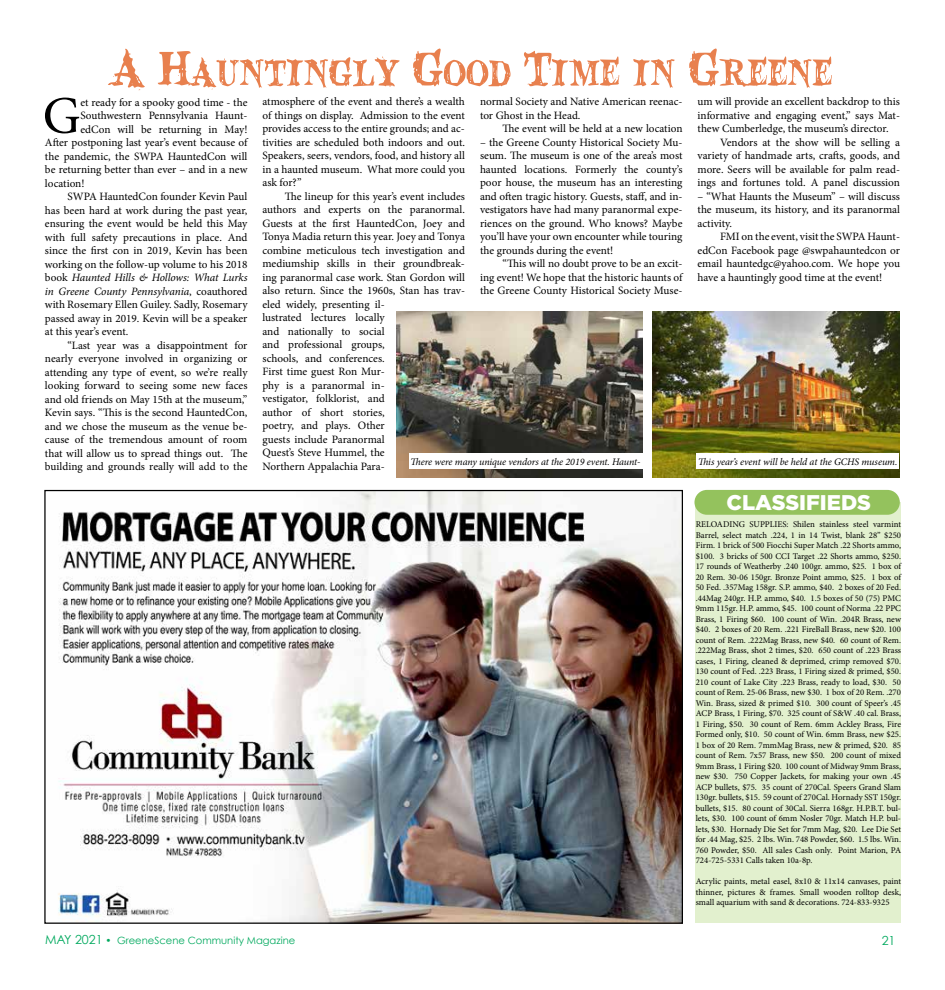
<style>
.page{position:relative;width:945px;height:990px;background:#fff}
.page>*{position:absolute;margin:0;border:0;box-sizing:border-box;transform-origin:0 0}
.t1{font:55px "Blood Crow Condensed";color:#e8804e}
.t2{font:52.75px "Minion Pro";color:#000}
.t3{font:900 21.25px "Gotham";color:#fff}
.t4{font:12.5px "Century Gothic";color:#00a95e}
.t5{font:11.25px/13.5px "Minion Pro";color:#000;text-align:justify}
.t6{font:italic 11.25px "Minion Pro";letter-spacing:-.01em;color:#000}
.t7{font:italic 10px "Minion Pro";letter-spacing:-.005em;color:#000}
.t8{font:10px "Century Gothic";color:#00a95e}
.t9{font:8.75px/10.5px "Minion Pro";color:#000;text-align:justify}
.s1{font-style:normal}
.s2{font-size:12.5px}
</style>
<div class="page">
<img style="left:653px;top:311px;width:246px;height:167px">
<img style="left:396px;top:311px;width:247px;height:167px">
<img style="left:58px;top:492px;width:623px;height:430px">
<div style="left:409px;top:454px;width:234px;height:15px;background:#fff"></div>
<div style="left:696px;top:454px;width:203px;height:15px;background:#fff"></div>
<div style="left:696px;top:502px;width:205px;height:421px;background:#e2f0ce"></div>
<div style="left:694px;top:490px;width:206px;height:25px;background:#94c25d;border-radius:12px"></div>
<h1 class="t1" style="left:113px;top:34px;width:721px">A Hauntingly Good Time in Greene</h1>
<h2 class="t2" style="left:43px;top:81px;width:39px">G</h2>
<p class="t5" style="left:80px;top:95px;width:169px">et ready for a spooky good time - the</p>
<p class="t5" style="left:80px;top:109px;width:169px">Southwestern Pennsylvania Haunt-</p>
<p class="t5" style="left:80px;top:122px;width:169px">edCon will be returning in May!</p>
<p class="t5" style="left:45px;top:136px;width:204px">After postponing last year’s event because of</p>
<p class="t5" style="left:45px;top:149px;width:204px">the pandemic, the SWPA HauntedCon will</p>
<p class="t5" style="left:45px;top:163px;width:204px">be returning better than ever – and in a new</p>
<p class="t5" style="left:45px;top:176px;width:41px">location!</p>
<p class="t5" style="left:67px;top:190px;width:182px">SWPA HauntedCon founder Kevin Paul</p>
<p class="t5" style="left:45px;top:203px;width:204px">has been hard at work during the past year,</p>
<p class="t5" style="left:45px;top:217px;width:204px">ensuring the event would be held this May</p>
<p class="t5" style="left:45px;top:230px;width:204px">with full safety precautions in place. And</p>
<p class="t5" style="left:45px;top:244px;width:204px">since the first con in 2019, Kevin has been</p>
<p class="t5" style="left:45px;top:257px;width:204px">working on the follow-up volume to his 2018</p>
<p class="t6" style="left:45px;top:270px;width:204px"><span class="s1">book</span> Haunted Hills &amp; Hollows: What Lurks</p>
<p class="t6" style="left:45px;top:283px;width:204px">in Greene County Pennsylvania<span class="s1">, coauthored</span></p>
<p class="t5" style="left:45px;top:298px;width:204px">with Rosemary Ellen Guiley. Sadly, Rosemary</p>
<p class="t5" style="left:45px;top:311px;width:204px">passed away in 2019. Kevin will be a speaker</p>
<p class="t5" style="left:45px;top:325px;width:85px">at this year’s event.</p>
<p class="t5" style="left:67px;top:338px;width:181px">“Last year was a disappointment for</p>
<p class="t5" style="left:45px;top:352px;width:204px">nearly everyone involved in organizing or</p>
<p class="t5" style="left:45px;top:365px;width:204px">attending any type of event, so we’re really</p>
<p class="t5" style="left:45px;top:379px;width:204px">looking forward to seeing some new faces</p>
<p class="t5" style="left:45px;top:392px;width:204px">and old friends on May 15th at the museum,”</p>
<p class="t5" style="left:45px;top:406px;width:204px">Kevin says. “This is the second HauntedCon,</p>
<p class="t5" style="left:45px;top:419px;width:204px">and we chose the museum as the venue be-</p>
<p class="t5" style="left:45px;top:433px;width:204px">cause of the tremendous amount of room</p>
<p class="t5" style="left:45px;top:446px;width:204px">that will allow us to spread things out. The</p>
<p class="t5" style="left:45px;top:460px;width:204px">building and grounds really will add to the</p>
<p class="t5" style="left:262px;top:95px;width:204px">atmosphere of the event and there’s a wealth of things on display. Admission to the event provides access to the entire grounds; and ac&shy;tivities are scheduled both indoors and out.<br>Speakers, seers, vendors, food, and history all in a haunted museum. What more could you ask for?”</p>
<p class="t5" style="left:262px;top:190px;width:204px;text-align:left;text-indent:23px">The lineup for this year’s event includes authors and experts on the paranormal.<br>Guests at the first HauntedCon, Joey and<br>Tonya Madia return this year. Joey and Tonya combine meticulous tech investigation and mediumship skills in their groundbreak&shy;ing paranormal case work. Stan Gordon will also return. Since the 1960s, Stan has trav&shy;eled widely, presenting il-<br>lustrated lectures locally<br>and nationally to social<br>and professional groups,<br>schools, and conferences.<br>First time guest Ron Mur-<br>phy is a paranormal in-<br>vestigator, folklorist, and<br>author of short stories,<br>poetry, and plays. Other<br>guests include Paranormal<br>Quest’s Steve Hummel, the<br>Northern Appalachia Para-</p>
<p class="t5" style="left:480px;top:95px;width:204px">normal Society and Native American reenac&shy;tor Ghost in the Head.</p>
<p class="t5" style="left:503px;top:122px;width:182px">The event will be held at a new location</p>
<p class="t5" style="left:480px;top:136px;width:204px">– the Greene County Historical Society Mu&shy;seum. The museum is one of the area’s most haunted locations. Formerly the county’s poor house, the museum has an interesting and often tragic history. Guests, staff, and in&shy;vestigators have had many paranormal expe&shy;riences on the ground. Who knows? Maybe you’ll have your own encounter while touring the grounds during the event!</p>
<p class="t5" style="left:480px;top:257px;width:204px;text-indent:22px">“This will no doubt prove to be an excit&shy;ing event! We hope that the historic haunts of the Greene County Historical Society Muse-</p>
<p class="t5" style="left:698px;top:95px;width:204px">um will provide an excellent backdrop to this informative and engaging event,” says Mat&shy;thew Cumberledge, the museum’s director.</p>
<p class="t5" style="left:698px;top:136px;width:204px;text-indent:22px">Vendors at the show will be selling a variety of handmade arts, crafts, goods, and more. Seers will be available for palm read&shy;ings and fortunes told. A panel discussion</p>
<p class="t5" style="left:698px;top:190px;width:204px">– “What Haunts the Museum” – will discuss the museum, its history, and its paranormal activity.</p>
<p class="t5" style="left:698px;top:230px;width:204px;text-indent:22px">FMI on the event, visit the SWPA Haunt&shy;edCon Facebook page @swpahauntedcon or email hauntedgc@yahoo.com. We hope you have a hauntingly good time at the event!</p>
<p class="t7" style="left:410px;top:455px;width:232px">There were many unique vendors at the 2019 event. Haunt-</p>
<p class="t7" style="left:698px;top:455px;width:201px">This year’s event will be held at the GCHS museum.</p>
<h3 class="t3" style="left:726px;top:490px;width:146px">CLASSIFIEDS</h3>
<p class="t9" style="left:696px;top:519px;width:207px">RELOADING SUPPLIES: Shilen stainless steel varmint Barrel, select match .224, 1 in 14 Twist, blank 28” $250<br>Firm. 1 brick of 500 Fiocchi Super Match .22 Shorts ammo, $100. 3 bricks of 500 CCI Target .22 Shorts ammo, $250.<br>17 rounds of Weatherby .240 100gr. ammo, $25. 1 box of 20 Rem. 30-06 150gr. Bronze Point ammo, $25. 1 box of 50 Fed. .357Mag 158gr. S.P. ammo, $40. 2 boxes of 20 Fed. .44Mag 240gr. H.P. ammo, $40. 1.5 boxes of 50 (75) PMC 9mm 115gr. H.P. ammo, $45. 100 count of Norma .22 PPC Brass, 1 Firing $60. 100 count of Win. .204R Brass, new $40. 2 boxes of 20 Rem. .221 FireBall Brass, new $20. 100 count of Rem. .222Mag Brass, new $40. 60 count of Rem. .222Mag Brass, shot 2 times, $20. 650 count of .223 Brass cases, 1 Firing, cleaned &amp; deprimed, crimp removed $70.<br>130 count of Fed. .223 Brass, 1 Firing sized &amp; primed, $50.<br>210 count of Lake City .223 Brass, ready to load, $30. 50 count of Rem. 25-06 Brass, new $30. 1 box of 20 Rem. .270<br>Win. Brass, sized &amp; primed $10. 300 count of Speer’s .45<br>ACP Brass, 1 Firing, $70. 325 count of S&amp;W .40 cal. Brass, 1 Firing, $50. 30 count of Rem. 6mm Ackley Brass, Fire Formed only, $10. 50 count of Win. 6mm Brass, new $25.<br>1 box of 20 Rem. 7mmMag Brass, new &amp; primed, $20. 85 count of Rem. 7x57 Brass, new $50. 200 count of mixed 9mm Brass, 1 Firing $20. 100 count of Midway 9mm Brass, new $30. 750 Copper Jackets, for making your own .45<br>ACP bullets, $75. 35 count of 270Cal. Speers Grand Slam 130gr. bullets, $15. 59 count of 270Cal. Hornady SST 150gr. bullets, $15. 80 count of 30Cal. Sierra 168gr. H.P.B.T. bul&shy;lets, $30. 100 count of 6mm Nosler 70gr. Match H.P. bul&shy;lets, $30. Hornady Die Set for 7mm Mag, $20. Lee Die Set for .44 Mag, $25. 2 lbs. Win. 748 Powder, $60. 1.5 lbs. Win.<br>760 Powder, $50. All sales Cash only. Point Marion, PA 724-725-5331 Calls taken 10a-8p.</p>
<p class="t9" style="left:696px;top:876px;width:207px">Acrylic paints, metal easel, 8x10 &amp; 11x14 canvases, paint thinner, pictures &amp; frames. Small wooden rolltop desk, small aquarium with sand &amp; decorations. 724-833-9325</p>
<p class="t8" style="left:45px;top:934px;width:252px"><span class="s2">MAY 2021</span> • GreeneScene Community Magazine</p>
<p class="t4" style="left:882px;top:933px;width:15px">21</p>
</div>
